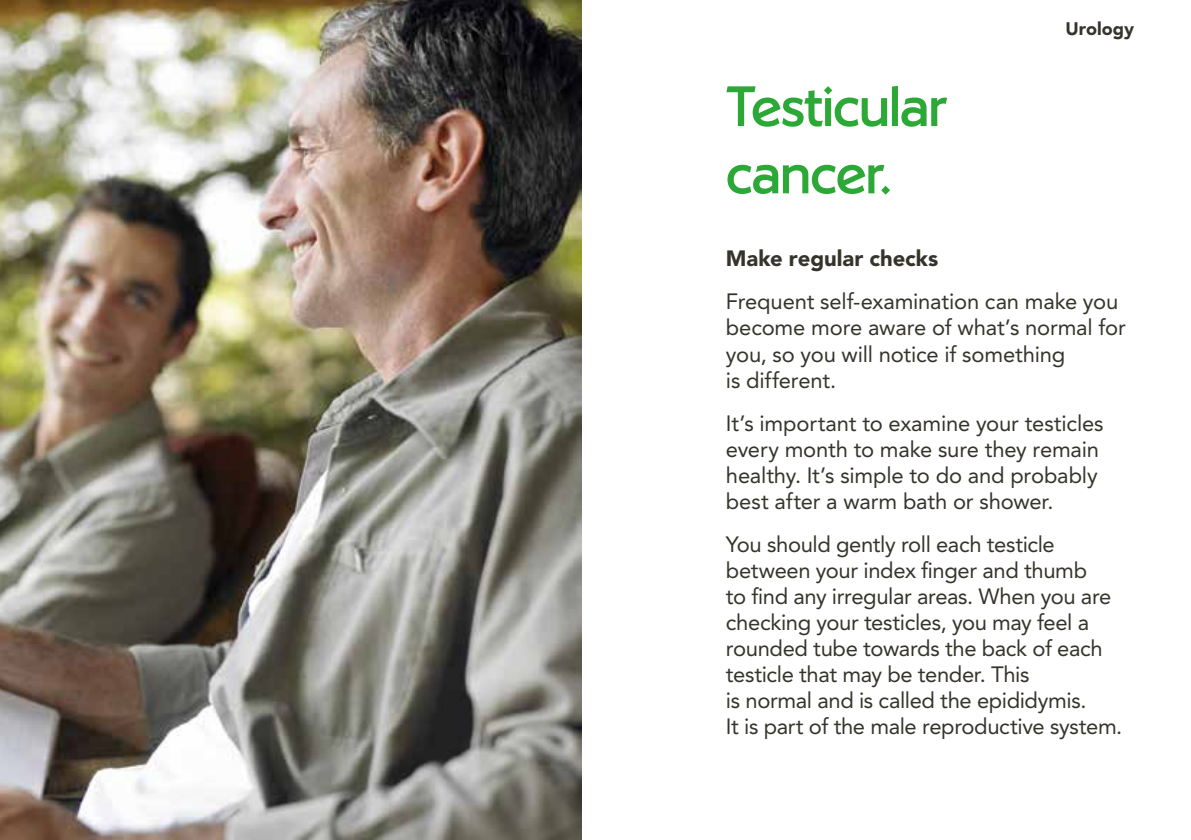
<style>
.page{position:relative;width:1191px;height:840px;background:#fff}
.page>*{position:absolute;margin:0;border:0;box-sizing:border-box;transform-origin:0 0}
.t1{font:56px/67.2px "Nuffield Health Sans";letter-spacing:-.005em;color:#2ba835}
.t2{font:22px/26px "Avenir LT Std";letter-spacing:-.015em;color:#35342c}
.t3{font:900 22px "Avenir LT Std";color:#35342c}
.t4{font:900 18px "Avenir LT Std";color:#35342c}
</style>
<div class="page">
<img style="left:0;top:0;width:581px;height:839px">
<h1 class="t1" style="left:726px;top:72px;width:223px">Testicular cancer.</h1>
<p class="t4" style="left:1065px;top:18px;width:70px">Urology</p>
<p class="t3" style="left:726px;top:245px;width:214px">Make regular checks</p>
<p class="t2" style="left:726px;top:289px;width:401px">Frequent self-examination can make you become more aware of what’s normal for you, so you will notice if something<br>is different.</p>
<p class="t2" style="left:726px;top:410px;width:379px">It’s important to examine your testicles every month to make sure they remain healthy. It’s simple to do and probably best after a warm bath or shower.</p>
<p class="t2" style="left:726px;top:531px;width:398px">You should gently roll each testicle between your index finger and thumb<br>to find any irregular areas. When you are checking your testicles, you may feel a rounded tube towards the back of each testicle that may be tender. This<br>is normal and is called the epididymis.<br>It is part of the male reproductive system.</p>
</div>
